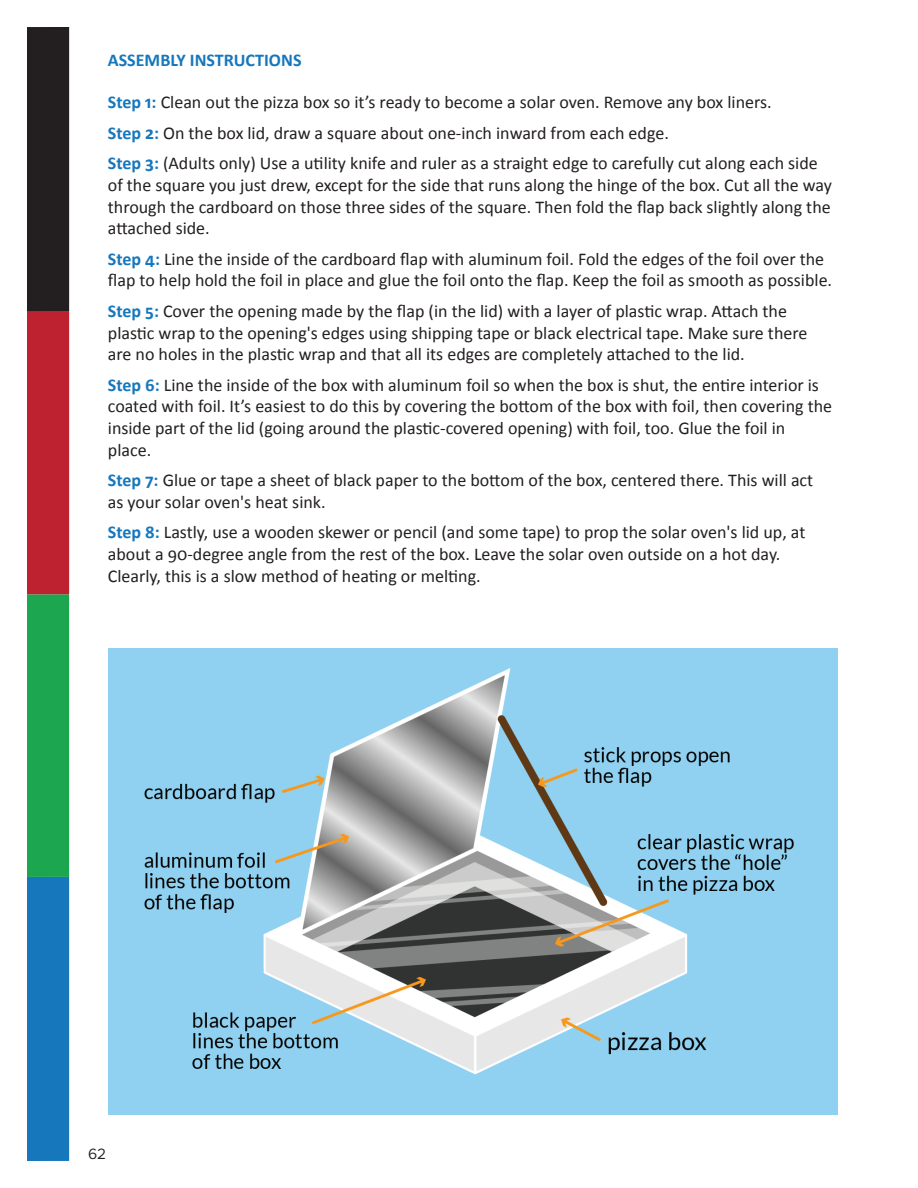
<style>
.page{position:relative;width:918px;height:1188px;background:#fff}
.page>*{position:absolute;margin:0;border:0;box-sizing:border-box;transform-origin:0 0}
.t1{font:18px/21.6px "Calibri";color:#231f20}
.t2{font:700 18px "Calibri";color:#1677bc}
.t3{font:15px "Metropolis";color:#231f20}
.s1{font-weight:700;color:#1677bc}
</style>
<div class="page">
<div style="left:27px;top:877px;width:42px;height:284px;background:#1677bc"></div>
<div style="left:27px;top:594px;width:42px;height:283px;background:#1ca64f"></div>
<div style="left:27px;top:312px;width:42px;height:282px;background:#be212f"></div>
<div style="left:27px;top:27px;width:42px;height:285px;background:#231f20"></div>
<img style="left:108px;top:649px;width:729px;height:466px">
<p class="t2" style="left:108px;top:49px;width:195px">ASSEMBLY INSTRUCTIONS</p>
<p class="t1" style="left:108px;top:86px;width:711px;line-height:30.6px"><span class="s1">Step 1:</span> Clean out the pizza box so it’s ready to become a solar oven. Remove any box liners.<br><span class="s1">Step 2:</span> On the box lid, draw a square about one-inch inward from each edge.<br><span class="s1">Step 3:</span> (Adults only) Use a utility knife and ruler as a straight edge to carefully cut along each side</p>
<p class="t1" style="left:108px;top:173px;width:726px;text-align:justify">of the square you just drew, except for the side that runs along the hinge of the box. Cut all the way through the cardboard on those three sides of the square. Then fold the flap back slightly along the attached side.</p>
<p class="t1" style="left:108px;top:247px;width:726px"><span class="s1">Step 4:</span> Line the inside of the cardboard flap with aluminum foil. Fold the edges of the foil over the flap to help hold the foil in place and glue the foil onto the flap. Keep the foil as smooth as possible.</p>
<p class="t1" style="left:108px;top:299px;width:701px"><span class="s1">Step 5:</span> Cover the opening made by the flap (in the lid) with a layer of plastic wrap. Attach the plastic wrap to the opening's edges using shipping tape or black electrical tape. Make sure there are no holes in the plastic wrap and that all its edges are completely attached to the lid.</p>
<p class="t1" style="left:108px;top:373px;width:726px"><span class="s1">Step 6:</span> Line the inside of the box with aluminum foil so when the box is shut, the entire interior is coated with foil. It’s easiest to do this by covering the bottom of the box with foil, then covering the inside part of the lid (going around the plastic-covered opening) with foil, too. Glue the foil in place.</p>
<p class="t1" style="left:108px;top:469px;width:707px"><span class="s1">Step 7:</span> Glue or tape a sheet of black paper to the bottom of the box, centered there. This will act as your solar oven's heat sink.</p>
<p class="t1" style="left:108px;top:521px;width:699px"><span class="s1">Step 8:</span> Lastly, use a wooden skewer or pencil (and some tape) to prop the solar oven's lid up, at about a 90-degree angle from the rest of the box. Leave the solar oven outside on a hot day.<br>Clearly, this is a slow method of heating or melting.</p>
<p class="t3" style="left:88px;top:1145px;width:19px">62</p>
</div>
